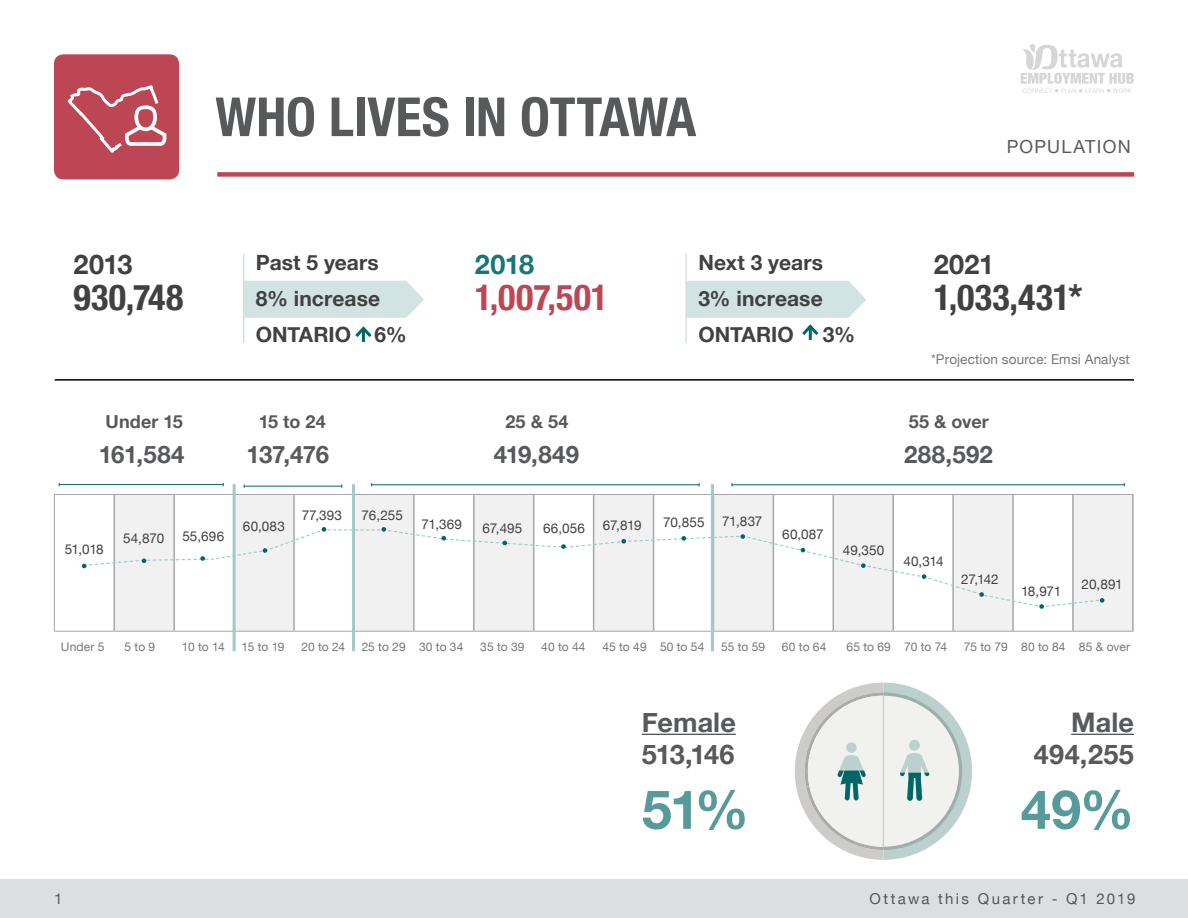
<style>
.page{position:relative;width:1188px;height:918px;background:#fff}
.page>*{position:absolute;margin:0;border:0;box-sizing:border-box;transform-origin:0 0}
.t1{font:700 condensed 54px "Helvetica Neue";letter-spacing:-.005em;color:#58595b}
.t2{font:700 54px "Helvetica Neue";color:#579a9a}
.t3{font:700 condensed 36px "Helvetica Neue";letter-spacing:.01em;color:#414042}
.t4{font:700 condensed 36px "Helvetica Neue";letter-spacing:.005em;color:#bd4655}
.t5{font:700 27px/32.4px "Helvetica Neue";letter-spacing:.005em;color:#58595b}
.t6{font:700 27px "Helvetica Neue";color:#414042}
.t7{font:700 27px "Helvetica Neue";color:#1a7575}
.t8{font:700 24px "Helvetica Neue";color:#58595b}
.t9{font:700 21px "Helvetica Neue";letter-spacing:.005em;color:#414042}
.t10{font:700 18px "Helvetica Neue";letter-spacing:.005em;color:#58595b}
.t11{font:18px "Helvetica Neue";letter-spacing:.07em;color:#58595b}
.t12{font:15px "Helvetica Neue";color:#565659}
.t13{font:13.5px "Helvetica Neue";letter-spacing:.005em;color:#414042}
.t14{font:13.5px "Helvetica Neue";letter-spacing:.01em;color:#757779}
.t15{font:12px "Helvetica Neue";letter-spacing:.005em;color:#757779}
</style>
<div class="page">
<div style="left:0;top:880px;width:1188px;height:38px;background:#dbdfe0"></div>
<hr style="left:685px;top:254px;width:2px;height:89px;background:#d1e3e3">
<hr style="left:642px;top:734px;width:94px;height:1px;background:#58595b">
<hr style="left:1071px;top:734px;width:63px;height:1px;background:#58595b">
<svg style="left:115px;top:495px;width:1017px;height:136px;fill:#f1f1f2"></svg>
<hr style="left:114px;top:495px;width:1px;height:136px;background:#a5a7aa">
<hr style="left:173px;top:495px;width:2px;height:136px;background:#a5a7aa">
<hr style="left:54px;top:494px;width:60px;height:1px;background:#a5a7aa">
<hr style="left:54px;top:495px;width:1px;height:136px;background:#a5a7aa">
<hr style="left:114px;top:494px;width:60px;height:1px;background:#a5a7aa">
<hr style="left:174px;top:494px;width:60px;height:1px;background:#a5a7aa">
<hr style="left:294px;top:494px;width:60px;height:1px;background:#a5a7aa">
<hr style="left:414px;top:494px;width:60px;height:1px;background:#a5a7aa">
<hr style="left:534px;top:494px;width:60px;height:1px;background:#a5a7aa">
<hr style="left:654px;top:494px;width:59px;height:1px;background:#a5a7aa">
<hr style="left:773px;top:494px;width:60px;height:1px;background:#a5a7aa">
<hr style="left:893px;top:494px;width:60px;height:1px;background:#a5a7aa">
<hr style="left:54px;top:631px;width:60px;height:1px;background:#a5a7aa">
<hr style="left:114px;top:631px;width:60px;height:1px;background:#a5a7aa">
<hr style="left:174px;top:631px;width:60px;height:1px;background:#a5a7aa">
<hr style="left:294px;top:631px;width:60px;height:1px;background:#a5a7aa">
<hr style="left:414px;top:631px;width:60px;height:1px;background:#a5a7aa">
<hr style="left:534px;top:631px;width:60px;height:1px;background:#a5a7aa">
<hr style="left:654px;top:631px;width:59px;height:1px;background:#a5a7aa">
<hr style="left:773px;top:631px;width:60px;height:1px;background:#a5a7aa">
<hr style="left:893px;top:631px;width:60px;height:1px;background:#a5a7aa">
<hr style="left:234px;top:494px;width:60px;height:1px;background:#a5a7aa">
<hr style="left:293px;top:495px;width:2px;height:136px;background:#a5a7aa">
<hr style="left:234px;top:631px;width:60px;height:1px;background:#a5a7aa">
<hr style="left:354px;top:494px;width:60px;height:1px;background:#a5a7aa">
<hr style="left:413px;top:495px;width:2px;height:136px;background:#a5a7aa">
<hr style="left:354px;top:631px;width:60px;height:1px;background:#a5a7aa">
<hr style="left:593px;top:495px;width:1px;height:136px;background:#a5a7aa">
<hr style="left:594px;top:494px;width:60px;height:1px;background:#a5a7aa">
<hr style="left:653px;top:495px;width:1px;height:136px;background:#a5a7aa">
<hr style="left:594px;top:631px;width:60px;height:1px;background:#a5a7aa">
<hr style="left:713px;top:494px;width:60px;height:1px;background:#a5a7aa">
<hr style="left:773px;top:495px;width:1px;height:136px;background:#a5a7aa">
<hr style="left:713px;top:631px;width:60px;height:1px;background:#a5a7aa">
<hr style="left:833px;top:495px;width:1px;height:136px;background:#a5a7aa">
<hr style="left:833px;top:494px;width:60px;height:1px;background:#a5a7aa">
<hr style="left:892px;top:495px;width:2px;height:136px;background:#a5a7aa">
<hr style="left:833px;top:631px;width:60px;height:1px;background:#a5a7aa">
<hr style="left:952px;top:495px;width:2px;height:136px;background:#a5a7aa">
<hr style="left:1012px;top:495px;width:2px;height:136px;background:#a5a7aa">
<hr style="left:1072px;top:495px;width:2px;height:136px;background:#a5a7aa">
<hr style="left:953px;top:494px;width:60px;height:1px;background:#a5a7aa">
<hr style="left:1013px;top:494px;width:60px;height:1px;background:#a5a7aa">
<hr style="left:1073px;top:494px;width:61px;height:1px;background:#a5a7aa">
<hr style="left:1132px;top:495px;width:2px;height:136px;background:#a5a7aa">
<hr style="left:953px;top:631px;width:60px;height:1px;background:#a5a7aa">
<hr style="left:1013px;top:631px;width:60px;height:1px;background:#a5a7aa">
<hr style="left:1073px;top:631px;width:61px;height:1px;background:#a5a7aa">
<hr style="left:474px;top:494px;width:60px;height:1px;background:#a5a7aa">
<hr style="left:474px;top:631px;width:60px;height:1px;background:#a5a7aa">
<hr style="left:473px;top:495px;width:2px;height:136px;background:#a5a7aa">
<hr style="left:533px;top:495px;width:1px;height:136px;background:#a5a7aa">
<hr style="left:233px;top:484px;width:3px;height:167px;background:#a3c8c8">
<hr style="left:352px;top:484px;width:3px;height:167px;background:#a3c8c8">
<hr style="left:711px;top:484px;width:3px;height:167px;background:#a3c8c8">
<div style="left:54px;top:54px;width:125px;height:125px;background:#bd4655;border-radius:9px"></div>
<div style="left:217px;top:172px;width:917px;height:5px;background:#bd4655"></div>
<hr style="left:59px;top:484px;width:164px;height:1px;background:#066">
<hr style="left:244px;top:486px;width:98px;height:1px;background:#066">
<hr style="left:372px;top:484px;width:327px;height:1px;background:#066">
<hr style="left:732px;top:484px;width:392px;height:1px;background:#066">
<svg style="left:795px;top:683px;width:177px;height:177px"></svg>
<hr style="left:55px;top:379px;width:1079px;height:2px;background:#000">
<svg style="left:245px;top:281px;width:179px;height:37px;background:#d3e4e4"></svg>
<hr style="left:243px;top:254px;width:2px;height:89px;background:#d1e3e3">
<svg style="left:82px;top:527px;width:1022px;height:82px"></svg>
<svg style="left:67px;top:85px;width:99px;height:68px"></svg>
<hr style="left:362px;top:328px;width:3px;height:14px;background:#066">
<svg style="left:355px;top:326px;width:17px;height:14px"></svg>
<svg style="left:687px;top:281px;width:179px;height:59px"></svg>
<svg style="left:1021px;top:44px;width:113px;height:49px"></svg>
<h1 class="t1" style="left:215px;top:72px;width:482px">WHO LIVES IN OTTAWA</h1>
<h3 class="t11" style="left:1007px;top:134px;width:126px">POPULATION</h3>
<h3 class="t6" style="left:74px;top:243px;width:61px">2013</h3>
<h2 class="t3" style="left:74px;top:268px;width:111px">930,748</h2>
<h3 class="t9" style="left:256px;top:246px;width:125px">Past 5 years</h3>
<h3 class="t9" style="left:256px;top:282px;width:126px">8% increase</h3>
<h3 class="t9" style="left:375px;top:318px;width:34px">6%</h3>
<h3 class="t9" style="left:256px;top:318px;width:97px">ONTARIO</h3>
<h3 class="t7" style="left:475px;top:243px;width:61px">2018</h3>
<h2 class="t4" style="left:475px;top:268px;width:135px">1,007,501</h2>
<h3 class="t9" style="left:698px;top:246px;width:126px">Next 3 years</h3>
<h3 class="t9" style="left:698px;top:282px;width:126px">3% increase</h3>
<h3 class="t9" style="left:698px;top:318px;width:97px">ONTARIO</h3>
<h3 class="t9" style="left:823px;top:318px;width:34px">3%</h3>
<h3 class="t6" style="left:934px;top:243px;width:62px">2021</h3>
<h2 class="t3" style="left:934px;top:268px;width:150px">1,033,431*</h2>
<p class="t14" style="left:931px;top:350px;width:200px">*Projection source: Emsi Analyst</p>
<h3 class="t10" style="left:106px;top:408px;width:79px">Under 15</h3>
<h3 class="t10" style="left:259px;top:408px;width:68px">15 to 24</h3>
<h3 class="t10" style="left:505px;top:408px;width:65px">25&amp;54</h3>
<h3 class="t10" style="left:909px;top:408px;width:82px">55 &amp; over</h3>
<h3 class="t8" style="left:99px;top:436px;width:87px">161,584</h3>
<h3 class="t8" style="left:247px;top:436px;width:84px">137,476</h3>
<h3 class="t8" style="left:494px;top:436px;width:87px">419,849</h3>
<h3 class="t8" style="left:904px;top:436px;width:90px">288,592</h3>
<p class="t13" style="left:65px;top:539px;width:41px">51,018</p>
<p class="t13" style="left:123px;top:529px;width:43px">54,870</p>
<p class="t13" style="left:182px;top:527px;width:43px">55,696</p>
<p class="t13" style="left:243px;top:516px;width:43px">60,083</p>
<p class="t13" style="left:302px;top:505px;width:42px">77,393</p>
<p class="t13" style="left:362px;top:505px;width:43px">76,255</p>
<p class="t13" style="left:421px;top:514px;width:42px">71,369</p>
<p class="t13" style="left:482px;top:519px;width:42px">67,495</p>
<p class="t13" style="left:543px;top:519px;width:43px">66,056</p>
<p class="t13" style="left:603px;top:515px;width:40px">67,819</p>
<p class="t13" style="left:663px;top:513px;width:43px">70,855</p>
<p class="t13" style="left:722px;top:511px;width:42px">71,837</p>
<p class="t13" style="left:782px;top:525px;width:43px">60,087</p>
<p class="t13" style="left:843px;top:540px;width:43px">49,350</p>
<p class="t13" style="left:904px;top:551px;width:42px">40,314</p>
<p class="t13" style="left:961px;top:569px;width:39px">27,142</p>
<p class="t13" style="left:1021px;top:581px;width:42px">18,971</p>
<p class="t13" style="left:1082px;top:575px;width:43px">20,891</p>
<p class="t15" style="left:61px;top:638px;width:45px">Under 5</p>
<p class="t15" style="left:125px;top:638px;width:32px">to5 9</p>
<p class="t15" style="left:182px;top:638px;width:44px">10 to 14</p>
<p class="t15" style="left:242px;top:638px;width:45px">15 to 19</p>
<p class="t15" style="left:301px;top:638px;width:45px">20 to 24</p>
<p class="t15" style="left:362px;top:638px;width:46px">25 to 29</p>
<p class="t15" style="left:419px;top:638px;width:46px">30 to 34</p>
<p class="t15" style="left:480px;top:638px;width:46px">35 to 39</p>
<p class="t15" style="left:541px;top:638px;width:46px">40 to 44</p>
<p class="t15" style="left:602px;top:638px;width:46px">45 to 49</p>
<p class="t15" style="left:660px;top:638px;width:46px">50 to 54</p>
<p class="t15" style="left:721px;top:638px;width:46px">55 to 59</p>
<p class="t15" style="left:782px;top:638px;width:46px">60 to 64</p>
<p class="t15" style="left:847px;top:638px;width:46px">65 to 69</p>
<p class="t15" style="left:904px;top:638px;width:44px">70 to 74</p>
<p class="t15" style="left:964px;top:638px;width:45px">75 to 79</p>
<p class="t15" style="left:1021px;top:638px;width:46px">80 to 84</p>
<p class="t15" style="left:1079px;top:638px;width:53px">85 &amp; over</p>
<h3 class="t5" style="left:642px;top:707px;width:95px">Female<br>513,146</h3>
<h1 class="t2" style="left:642px;top:767px;width:108px">51%</h1>
<h3 class="t5" style="left:1034px;top:707px;width:102px;text-align:right">Male<br>494,255</h3>
<h1 class="t2" style="left:1021px;top:767px;width:115px">49%</h1>
<p class="t12" style="left:54px;top:888px;width:10px">1</p>
<p class="t12" style="left:870px;top:888px;width:62px">O att w a</p>
<p class="t12" style="left:938px;top:888px;width:32px">ht si</p>
<p class="t12" style="left:978px;top:888px;width:67px">Q u a etr r</p>
<p class="t12" style="left:1052px;top:888px;width:7px">-</p>
<p class="t12" style="left:1066px;top:888px;width:23px">Q1</p>
<p class="t12" style="left:1096px;top:888px;width:40px">2019</p>
</div>
